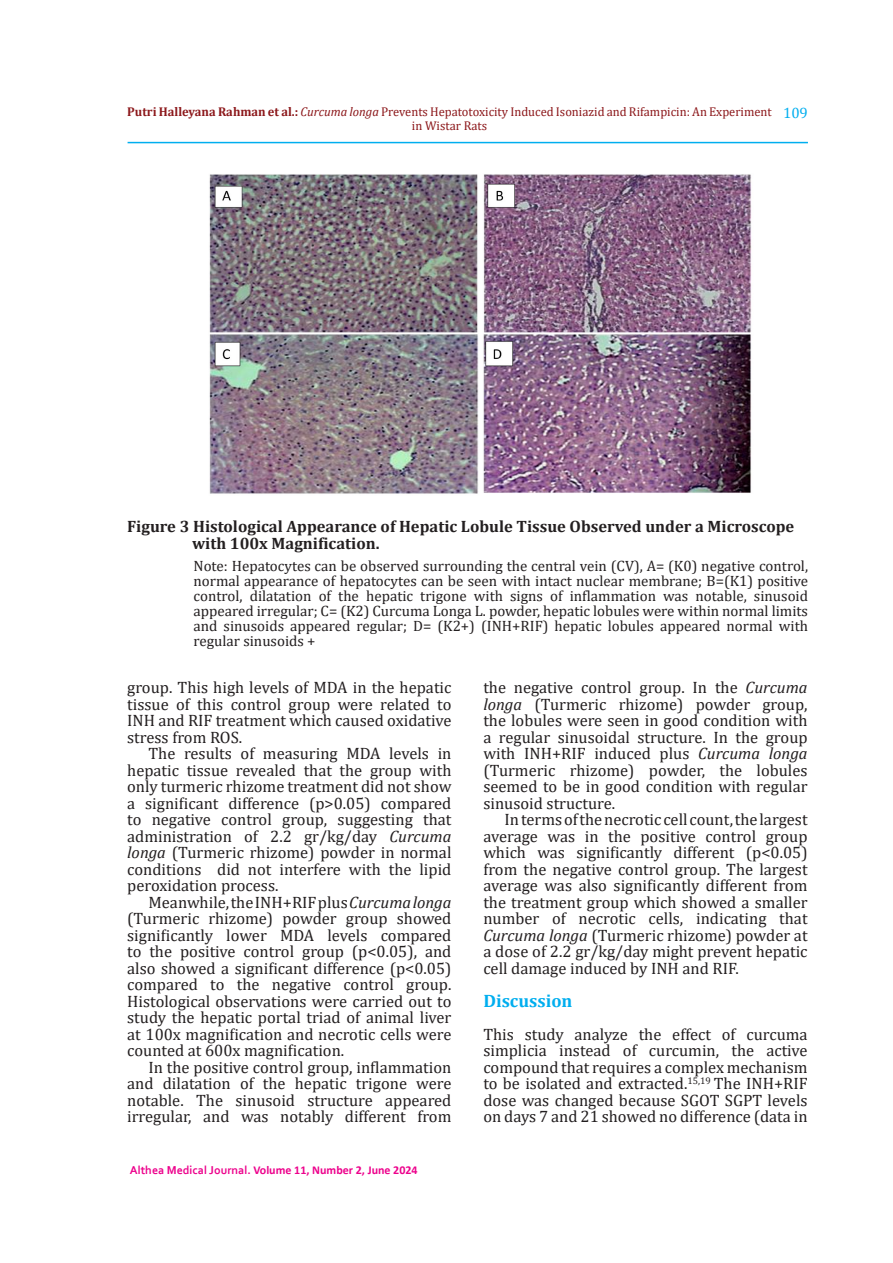
<style>
.page{position:relative;width:893px;height:1263px;background:#fff}
.page>*{position:absolute;margin:0;border:0;box-sizing:border-box;transform-origin:0 0}
.Judul_Isi_Artikel{font:700 18px "Cambria";color:#00aeef}
.Isi_Artikel_0_5{font:16.5px/16.5px "Cambria";color:#231f20;text-align:justify}
.Isi_Artikel{font:16.5px/16.5px "Cambria";color:#231f20;text-align:justify}
.Keterangan_Tabel{font:700 16.5px "Cambria";color:#231f20}
.Keterangan_Tabel-2{font:15px/15px "Cambria";color:#231f20;text-align:justify}
.t1{font:15px "Cambria";color:#00aeef}
.Penulis{font:12.75px/13.5px "Cambria";color:#8c181b;text-align:center}
.t2{font:700 12px "Calibri";color:#ed028c}
.s1{font-weight:700}
.s2{font-style:italic}
.s3{font-family:"Corbel"}
</style>
<div class="page">
<hr style="left:128px;top:142px;width:680px;height:1px;background:#00aeef">
<img style="left:209px;top:174px;width:542px;height:320px">
<p class="Penulis" style="left:127px;top:105px;width:646px"><span class="s1">Putri Halleyana Rahman et al.:</span> <span class="s2">Curcuma longa</span> Prevents Hepatotoxicity Induced Isoniazid and Rifampicin: An Experiment in Wistar Rats</p>
<p class="t1" style="left:783px;top:104px;width:26px">109</p>
<p class="Keterangan_Tabel" style="left:127px;top:515px;width:669px">Figure 3 Histological Appearance of Hepatic Lobule Tissue Observed under a Microscope</p>
<p class="Keterangan_Tabel" style="left:192px;top:532px;width:189px">with 100x Magnification.</p>
<p class="Keterangan_Tabel-2" style="left:193px;top:558px;width:616px">Note: Hepatocytes can be observed surrounding the central vein (CV), A= (K0) negative control, normal appearance of hepatocytes can be seen with intact nuclear membrane; B=(K1) positive control, dilatation of the hepatic trigone with signs of inflammation was notable, sinusoid appeared irregular; C= (K2) Curcuma Longa L. powder, hepatic lobules were within normal limits and sinusoids appeared regular; D= (K2+) (INH+RIF) hepatic lobules appeared normal with regular sinusoids +</p>
<p class="Isi_Artikel_0_5" style="left:127px;top:679px;width:326px">group. This high levels of MDA in the hepatic tissue of this control group were related to INH and RIF treatment which caused oxidative stress from ROS.</p>
<p class="Isi_Artikel_0_5" style="left:127px;top:745px;width:326px;text-indent:21px">The results of measuring MDA levels in hepatic tissue revealed that the group with only turmeric rhizome treatment did not show a significant difference (p&gt;0.05) compared to negative control group, suggesting that administration of 2.2 gr/kg/day <span class="s2">Curcuma longa</span> (Turmeric rhizome) powder in normal conditions did not interfere with the lipid peroxidation process.</p>
<p class="Isi_Artikel_0_5" style="left:127px;top:894px;width:326px;text-indent:21px">Meanwhile, the INH+RIF plus <span class="s2">Curcuma longa </span>(Turmeric rhizome) powder group showed significantly lower MDA levels compared to the positive control group (p&lt;0.05), and also showed a significant difference (p&lt;0.05) compared to the negative control group.<br>Histological observations were carried out to study the hepatic portal triad of animal liver at 100x magnification and necrotic cells were counted at 600x magnification.</p>
<p class="Isi_Artikel_0_5" style="left:127px;top:1059px;width:326px;text-indent:21px">In the positive control group, inflammation and dilatation of the hepatic trigone were notable. The sinusoid structure appeared irregular, and was notably different from</p>
<p class="t2" style="left:130px;top:1161px;width:289px"><span class="s3">Althea Medical Journal.</span> Volume 11, Number 2, June 2024</p>
<p class="Isi_Artikel_0_5" style="left:483px;top:679px;width:326px">the negative control group. In the <span class="s2">Curcuma longa</span> (Turmeric rhizome) powder group, the lobules were seen in good condition with a regular sinusoidal structure. In the group with INH+RIF induced plus <span class="s2">Curcuma longa </span>(Turmeric rhizome) powder, the lobules seemed to be in good condition with regular sinusoid structure.</p>
<p class="Isi_Artikel_0_5" style="left:483px;top:811px;width:326px;text-indent:21px">In terms of the necrotic cell count, the largest average was in the positive control group which was significantly different (p&lt;0.05) from the negative control group. The largest average was also significantly different from the treatment group which showed a smaller number of necrotic cells, indicating that <span class="s2">Curcuma longa</span> (Turmeric rhizome) powder at a dose of 2.2 gr/kg/day might prevent hepatic cell damage induced by INH and RIF.</p>
<p class="Judul_Isi_Artikel" style="left:483px;top:988px;width:91px">Discussion</p>
<p class="Isi_Artikel" style="left:483px;top:1026px;width:326px">This study analyze the effect of curcuma simplicia instead of curcumin, the active compound that requires a complex mechanism to be isolated and extracted.<sup>15,19</sup> The INH+RIF dose was changed because SGOT SGPT levels on days 7 and 21 showed no difference (data in</p>
</div>
